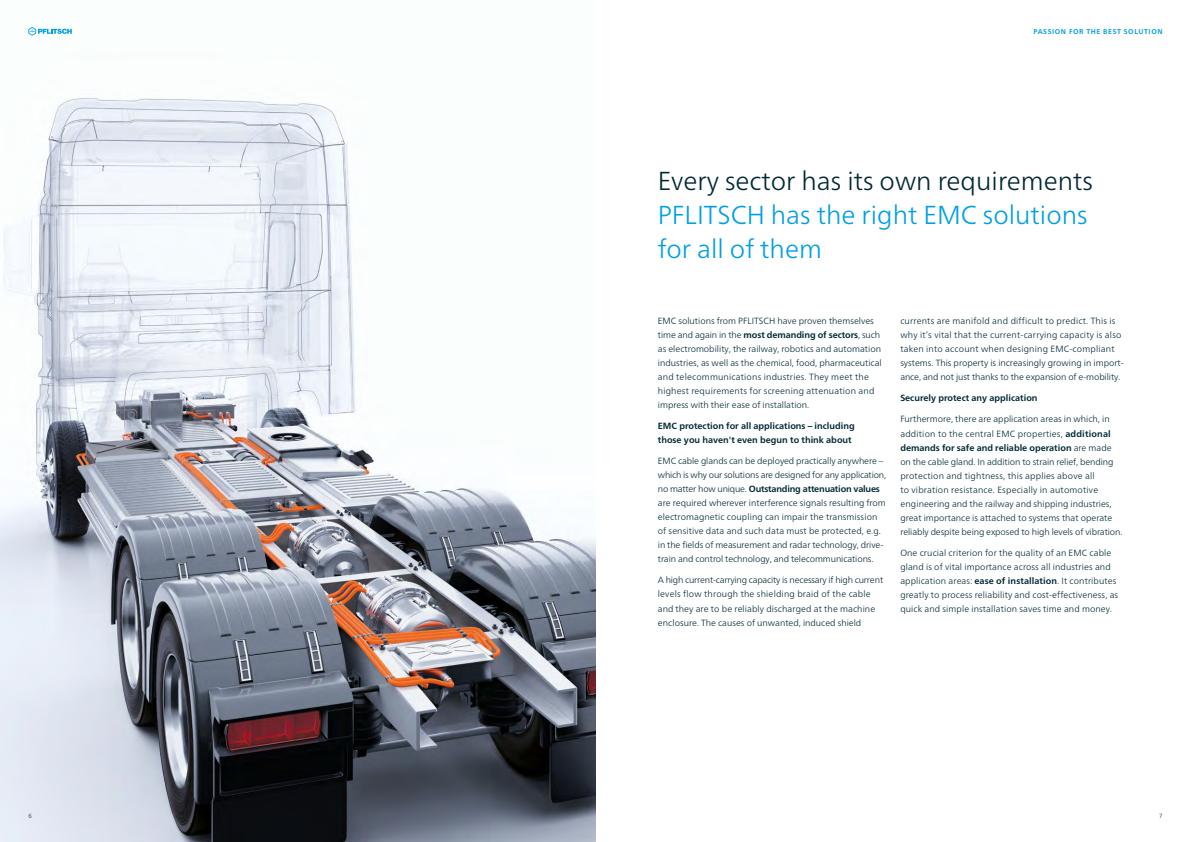
<style>
.page{position:relative;width:1191px;height:842px;background:#fff}
.page>*{position:absolute;margin:0;border:0;box-sizing:border-box;transform-origin:0 0}
.t1{font:300 26px/34px "Frutiger Neue LT Pro";color:#009fe3}
.t2{font:300 26px "Frutiger Neue LT Pro";color:#002834}
.t3{font:300 9px/14px "Frutiger Neue LT Pro";color:#002834}
.t4{font:300 9px/14px "Frutiger Neue LT Pro";letter-spacing:.02em;color:#002834}
.t5{font:700 9px/14px "Frutiger Neue LT Pro";color:#002834}
.t6{font:700 7px "Frutiger Neue LT Pro";letter-spacing:.08em;color:#009fe3}
.t7{font:300 6px "Frutiger Neue LT Pro";color:#002834}
.s1{font-weight:700}
</style>
<div class="page">
<img style="left:0;top:97px;width:595px;height:745px">
<svg style="left:28px;top:27px;width:44px;height:9px"></svg>
<p class="t6" style="left:1033px;top:27px;width:131px">PASSION FOR THE BEST SOLUTION</p>
<h1 class="t2" style="left:658px;top:165px;width:437px">Every sector has its own requirements</h1>
<h1 class="t1" style="left:658px;top:198px;width:431px">PFLITSCH has the right EMC solutions for all of them</h1>
<p class="t3" style="left:658px;top:314px;width:225px">EMC solutions from PFLITSCH have proven themselves time and again in the <span class="s1">most demanding of sectors</span>, such as electromobility, the railway, robotics and automation industries, as well as the chemical, food, pharmaceutical and telecommunications industries. They meet the highest requirements for screening attenuation and impress with their ease of installation.</p>
<p class="t5" style="left:658px;top:419px;width:198px">EMC protection for all applications – including those you haven't even begun to think about</p>
<p class="t3" style="left:658px;top:454px;width:230px">EMC cable glands can be deployed practically anywhere – which is why our solutions are designed for any application, no matter how unique. <span class="s1">Outstanding attenuation values </span>are required wherever interference signals resulting from electromagnetic coupling can impair the transmission of sensitive data and such data must be protected, e.g. in the fields of measurement and radar technology, drive&shy;train and control technology, and telecommunications.</p>
<p class="t3" style="left:658px;top:573px;width:227px">A high current-carrying capacity is necessary if high current levels flow through the shielding braid of the cable and they are to be reliably discharged at the machine enclosure. The causes of unwanted, induced shield</p>
<p class="t4" style="left:900px;top:314px;width:225px">currents are manifold and difficult to predict. This is why it’s vital that the current-carrying capacity is also taken into account when designing EMC-compliant systems. This property is increasingly growing in import&shy;ance, and not just thanks to the expansion of e-mobility.</p>
<p class="t5" style="left:900px;top:391px;width:139px">Securely protect any application</p>
<p class="t3" style="left:900px;top:412px;width:224px">Furthermore, there are application areas in which, in addition to the central EMC properties, <span class="s1">additional demands for safe and reliable operation</span> are made on the cable gland. In addition to strain relief, bending protection and tightness, this applies above all<br>to vibration resistance. Especially in automotive engineering and the railway and shipping industries, great importance is attached to systems that operate reliably despite being exposed to high levels of vibration.</p>
<p class="t3" style="left:900px;top:545px;width:219px">One crucial criterion for the quality of an EMC cable gland is of vital importance across all industries and application areas: <span class="s1">ease of installation</span>. It contributes greatly to process reliability and cost-effectiveness, as quick and simple installation saves time and money.</p>
<p class="t7" style="left:28px;top:812px;width:5px">6</p>
<p class="t7" style="left:1159px;top:812px;width:5px">7</p>
</div>
